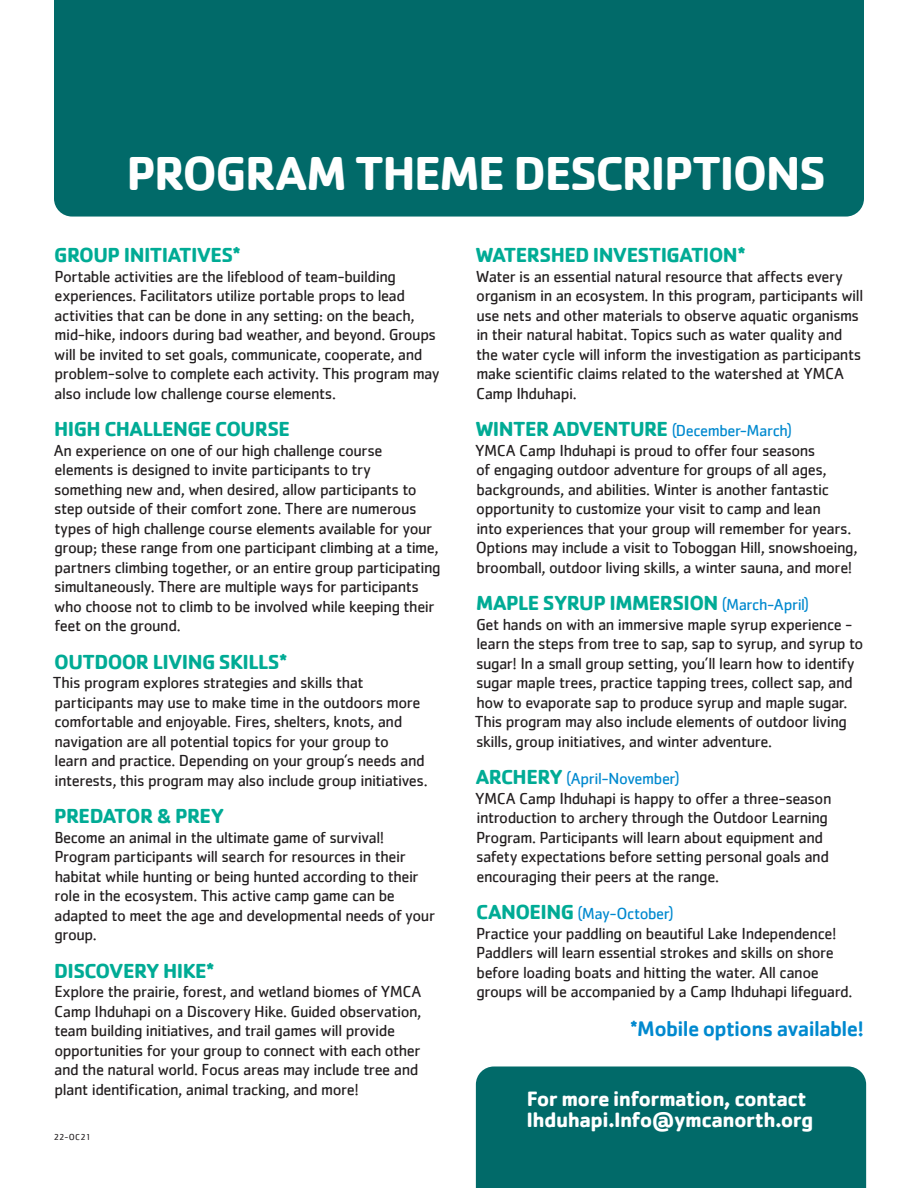
<style>
.page{position:relative;width:918px;height:1188px;background:#fff}
.page>*{position:absolute;margin:0;border:0;box-sizing:border-box;transform-origin:0 0}
.t1{font:700 49.2px "Cachet";letter-spacing:-.035em;color:#fff}
.t2{font:500 21.75px "Cachet";letter-spacing:-.03em;color:#0089cf}
.t3{font:700 21.45px/21.5px "Cachet";letter-spacing:-.03em;color:#fff}
.t4{font:700 21px "Cachet";letter-spacing:-.03em;color:#00ab95}
.t5{font:16.5px/19.5px "Cachet";letter-spacing:-.03em;color:#231f20}
.t6{font:9px "Cachet";letter-spacing:.02em;color:#231f20}
.s1{font-weight:700;font-size:21px;color:#00ab95}
.s2{color:#0089cf}
.s3{font-weight:400;font-size:16.5px;color:#0089cf}
</style>
<div class="page">
<div style="left:54px;top:0;width:810px;height:217px;background:#016a69"></div>
<div style="left:476px;top:1066px;width:390px;height:122px;background:#016a69"></div>
<h1 class="t1" style="left:127px;top:142px;width:701px">PROGRAM THEME DESCRIPTIONS</h1>
<p class="t4" style="left:54px;top:242px;width:188px">GROUP INITIATIVES*</p>
<p class="t5" style="left:54px;top:266px;width:387px">Portable activities are the lifeblood of team-building experiences. Facilitators utilize portable props to lead activities that can be done in any setting: on the beach, mid-hike, indoors during bad weather, and beyond. Groups will be invited to set goals, communicate, cooperate, and problem-solve to complete each activity. This program may also include low challenge course elements.</p>
<p class="t4" style="left:54px;top:416px;width:237px">HIGH CHALLENGE COURSE</p>
<p class="t5" style="left:54px;top:440px;width:388px">An experience on one of our high challenge course elements is designed to invite participants to try something new and, when desired, allow participants to step outside of their comfort zone. There are numerous types of high challenge course elements available for your group; these range from one participant climbing at a time, partners climbing together, or an entire group participating simultaneously. There are multiple ways for participants who choose not to climb to be involved while keeping their feet on the ground.</p>
<p class="t4" style="left:54px;top:648px;width:235px">OUTDOOR LIVING SKILLS*</p>
<p class="t5" style="left:53px;top:673px;width:376px">This program explores strategies and skills that participants may use to make time in the outdoors more comfortable and enjoyable. Fires, shelters, knots, and navigation are all potential topics for your group to<br>learn and practice. Depending on your group’s needs and interests, this program may also include group initiatives.</p>
<p class="t4" style="left:54px;top:803px;width:171px">PREDATOR &amp; PREY</p>
<p class="t5" style="left:54px;top:827px;width:382px">Become an animal in the ultimate game of survival!<br>Program participants will search for resources in their habitat while hunting or being hunted according to their role in the ecosystem. This active camp game can be adapted to meet the age and developmental needs of your group.</p>
<p class="t4" style="left:54px;top:957px;width:162px">DISCOVERY HIKE*</p>
<p class="t5" style="left:54px;top:982px;width:369px">Explore the prairie, forest, and wetland biomes of YMCA Camp Ihduhapi on a Discovery Hike. Guided observation, team building initiatives, and trail games will provide opportunities for your group to connect with each other and the natural world. Focus areas may include tree and plant identification, animal tracking, and more!</p>
<p class="t6" style="left:54px;top:1132px;width:38px">22-OC21</p>
<p class="t4" style="left:475px;top:242px;width:272px">WATERSHED INVESTIGATION*</p>
<p class="t5" style="left:476px;top:266px;width:389px">Water is an essential natural resource that affects every organism in an ecosystem. In this program, participants will use nets and other materials to observe aquatic organisms in their natural habitat. Topics such as water quality and the water cycle will inform the investigation as participants make scientific claims related to the watershed at YMCA Camp Ihduhapi.</p>
<p class="t5" style="left:475px;top:421px;width:384px"><span class="s1">WINTER ADVENTURE</span> <span class="s2">(December-March)<br></span>YMCA Camp Ihduhapi is proud to offer four seasons<br>of engaging outdoor adventure for groups of all ages, backgrounds, and abilities. Winter is another fantastic opportunity to customize your visit to camp and lean<br>into experiences that your group will remember for years.<br>Options may include a visit to Toboggan Hill, snowshoeing, broomball, outdoor living skills, a winter sauna, and more!</p>
<p class="t4" style="left:476px;top:590px;width:334px">MAPLE SYRUP IMMERSION <span class="s3">(March-April)</span></p>
<p class="t5" style="left:475px;top:614px;width:390px">Get hands on with an immersive maple syrup experience - learn the steps from tree to sap, sap to syrup, and syrup to sugar! In a small group setting, you’ll learn how to identify sugar maple trees, practice tapping trees, collect sap, and how to evaporate sap to produce syrup and maple sugar.<br>This program may also include elements of outdoor living skills, group initiatives, and winter adventure.</p>
<p class="t5" style="left:475px;top:769px;width:358px"><span class="s1">ARCHERY</span> <span class="s2">(April-November)<br></span>YMCA Camp Ihduhapi is happy to offer a three-season introduction to archery through the Outdoor Learning Program. Participants will learn about equipment and safety expectations before setting personal goals and encouraging their peers at the range.</p>
<p class="t5" style="left:476px;top:904px;width:378px"><span class="s1">CANOEING</span> <span class="s2">(May-October)<br></span>Practice your paddling on beautiful Lake Independence!<br>Paddlers will learn essential strokes and skills on shore before loading boats and hitting the water. All canoe groups will be accompanied by a Camp Ihduhapi lifeguard.</p>
<h2 class="t2" style="left:630px;top:1016px;width:236px">*Mobile options available!</h2>
<h3 class="t3" style="left:527px;top:1087px;width:288px">For more information, contact<br>Ihduhapi.Info@ymcanorth.org</h3>
</div>
